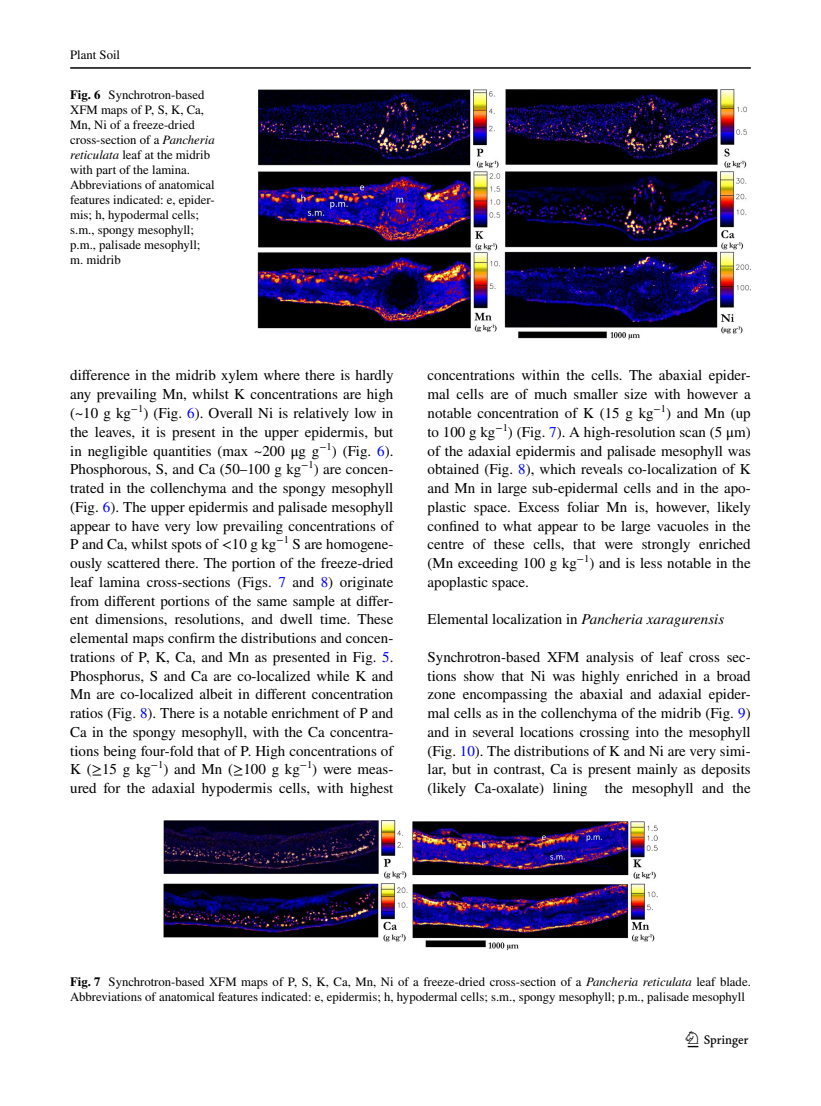
<style>
.page{position:relative;width:821px;height:1106px;background:#fff}
.page>*{position:absolute;margin:0;border:0;box-sizing:border-box;transform-origin:0 0}
.t1{font:22.5px "Springnew Regular 3";color:#000}
.t2{font:15px/18.8px "STIX";color:#000;text-align:justify}
.t3{font:12.75px/15px "STIX";color:#000}
.s1{font-weight:700}
.s2{font-style:italic}
.s3{color:#00f}
</style>
<div class="page">
<hr style="left:70px;top:67px;width:680px;height:2px;background:#000">
<img style="left:257px;top:89px;width:492px;height:250px">
<img style="left:164px;top:820px;width:493px;height:130px">
<p class="t3" style="left:70px;top:48px;width:51px">Plant Soil</p>
<p class="t3" style="left:70px;top:88px;width:146px"><span class="s1">Fig. 6</span> Synchrotron-based<br>XFM maps of P, S, K, Ca,<br>Mn, Ni of a freeze-dried cross-section of a <span class="s2">Pancheria reticulata</span> leaf at the midrib with part of the lamina.<br>Abbreviations of anatomical features indicated: e, epider&shy;mis; h, hypodermal cells; s.m., spongy mesophyll; p.m., palisade mesophyll; m. midrib</p>
<p class="t2" style="left:70px;top:367px;width:325px">difference in the midrib xylem where there is hardly any prevailing Mn, whilst K concentrations are high (~10 g kg<sup>−1</sup>) (Fig. <span class="s3">6</span>). Overall Ni is relatively low in the leaves, it is present in the upper epidermis, but in negligible quantities (max ~200 μg g<sup>−1</sup>) (Fig. <span class="s3">6</span>).<br>Phosphorous, S, and Ca (50–100 g kg<sup>−1</sup>) are concen&shy;trated in the collenchyma and the spongy mesophyll (Fig. <span class="s3">6</span>). The upper epidermis and palisade mesophyll appear to have very low prevailing concentrations of P and Ca, whilst spots of &lt;10 g kg<sup>−1</sup> S are homogene&shy;ously scattered there. The portion of the freeze-dried leaf lamina cross-sections (Figs. <span class="s3">7</span> and <span class="s3">8</span>) originate from different portions of the same sample at differ&shy;ent dimensions, resolutions, and dwell time. These elemental maps confirm the distributions and concen&shy;trations of P, K, Ca, and Mn as presented in Fig. <span class="s3">5</span>.<br>Phosphorus, S and Ca are co-localized while K and Mn are co-localized albeit in different concentration ratios (Fig. <span class="s3">8</span>). There is a notable enrichment of P and Ca in the spongy mesophyll, with the Ca concentra&shy;tions being four-fold that of P. High concentrations of K (≥15 g kg<sup>−1</sup>) and Mn (≥100 g kg<sup>−1</sup>) were meas&shy;ured for the adaxial hypodermis cells, with highest</p>
<p class="t2" style="left:427px;top:367px;width:325px">concentrations within the cells. The abaxial epider&shy;mal cells are of much smaller size with however a notable concentration of K (15 g kg<sup>−1</sup>) and Mn (up to 100 g kg<sup>−1</sup>) (Fig. <span class="s3">7</span>). A high-resolution scan (5 μm) of the adaxial epidermis and palisade mesophyll was obtained (Fig. <span class="s3">8</span>), which reveals co-localization of K and Mn in large sub-epidermal cells and in the apo&shy;plastic space. Excess foliar Mn is, however, likely confined to what appear to be large vacuoles in the centre of these cells, that were strongly enriched (Mn exceeding 100 g kg<sup>−1</sup>) and is less notable in the apoplastic space.</p>
<p class="t2" style="left:427px;top:611px;width:298px">Elemental localization in <span class="s2">Pancheria xaragurensis</span></p>
<p class="t2" style="left:427px;top:648px;width:325px">Synchrotron-based XFM analysis of leaf cross sec&shy;tions show that Ni was highly enriched in a broad zone encompassing the abaxial and adaxial epider&shy;mal cells as in the collenchyma of the midrib (Fig. <span class="s3">9</span>) and in several locations crossing into the mesophyll (Fig. <span class="s3">10</span>). The distributions of K and Ni are very simi&shy;lar, but in contrast, Ca is present mainly as deposits (likely Ca-oxalate) lining the mesophyll and the</p>
<p class="t3" style="left:70px;top:974px;width:682px"><span class="s1">Fig. 7</span> Synchrotron-based XFM maps of P, S, K, Ca, Mn, Ni of a freeze-dried cross-section of a <span class="s2">Pancheria reticulata</span> leaf blade.<br>Abbreviations of anatomical features indicated: e, epidermis; h, hypodermal cells; s.m., spongy mesophyll; p.m., palisade mesophyll</p>
<h1 class="t1" style="left:687px;top:1031px;width:62px">1 3</h1>
</div>
